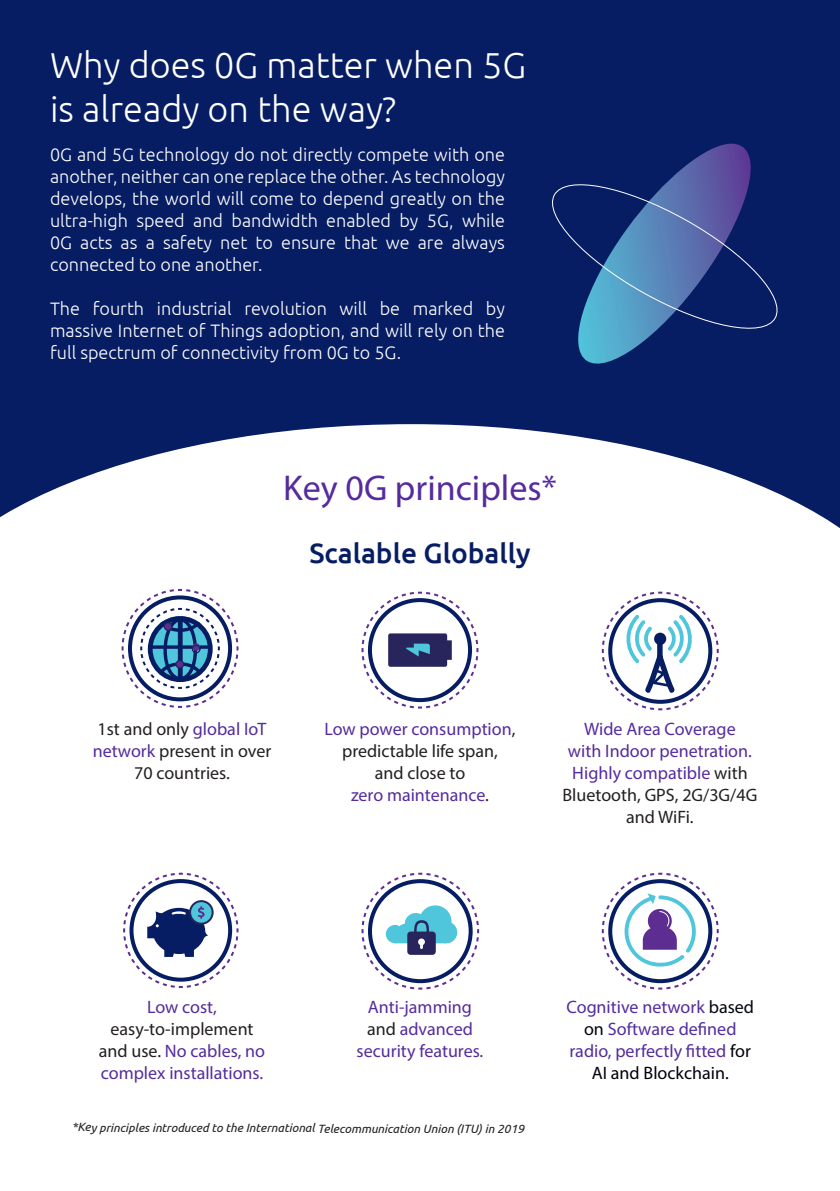
<style>
.page{position:relative;width:840px;height:1191px;background:#fff}
.page>*{position:absolute;margin:0;border:0;box-sizing:border-box;transform-origin:0 0}
.t1{font:300 36px/44px "Ubuntu";color:#fff}
.t2{font:36px "Myriad Pro";color:#552b9d}
.t3{font:500 28px "Ubuntu";color:#071d63}
.t4{font:300 18px/22px "Ubuntu";color:#fff;text-align:justify}
.t5{font:18px/22px "Myriad Pro";color:#552b9d;text-align:center}
.t6{font:18px/22px "Myriad Pro";color:#231f20;text-align:center}
.t7{font:italic 12px "Ubuntu";color:#231f20}
.s1{color:#552b9d}
.s2{color:#231f20}
.s3{color:#00060d}
.s4{color:#522d9f}
.s5{color:#00000d}
</style>
<div class="page">
<div style="left:0;top:0;width:839px;height:1191px;background:#071d63"></div>
<div style="left:0;top:424px;width:839px;height:767px;background:#fff"></div>
<svg style="left:122px;top:871px;width:117px;height:118px"></svg>
<svg style="left:360px;top:590px;width:119px;height:119px;background:#c6c7d8"></svg>
<svg style="left:600px;top:590px;width:119px;height:121px;background:#cfd8e5"></svg>
<svg style="left:120px;top:588px;width:119px;height:121px"></svg>
<svg style="left:360px;top:871px;width:120px;height:119px;background:#c7d4e2"></svg>
<svg style="left:600px;top:871px;width:119px;height:119px;background:#ced2e4"></svg>
<svg style="left:578px;top:144px;width:173px;height:220px"></svg>
<svg style="left:552px;top:175px;width:226px;height:163px"></svg>
<p class="t1" style="left:50px;top:42px;width:477px">Why does 0G matter when 5G is already on the way?</p>
<p class="t4" style="left:50px;top:143px;width:456px">0G and 5G technology do not directly compete with one another, neither can one replace the other. As technology develops, the world will come to depend greatly on the ultra-high speed and bandwidth enabled by 5G, while 0G acts as a safety net to ensure that we are always connected to one another.</p>
<p class="t4" style="left:50px;top:297px;width:456px">The fourth industrial revolution will be marked by massive Internet of Things adoption, and will rely on the full spectrum of connectivity from 0G to 5G.</p>
<p class="t2" style="left:283px;top:466px;width:275px">Key 0G principles*</p>
<p class="t3" style="left:309px;top:535px;width:223px">Scalable Globally</p>
<p class="t6" style="left:93px;top:717px;width:180px">1st and only <span class="s1">global IoT network</span> present in over<br>70 countries.</p>
<p class="t6" style="left:324px;top:717px;width:192px"><span class="s1">Low power consumption</span>, predictable life span,</p>
<p class="t6" style="left:374px;top:761px;width:92px">and close to</p>
<p class="t5" style="left:351px;top:783px;width:139px">zero maintenance<span class="s2">.</span></p>
<p class="t5" style="left:562px;top:717px;width:196px">Wide Area Coverage<br>with Indoor penetration.<br>Highly compatible <span class="s2">with<br>Bluetooth, GPS, 2G/3G/4G and WiFi.</span></p>
<p class="t5" style="left:147px;top:995px;width:71px">Low cost,</p>
<p class="t5" style="left:99px;top:1017px;width:168px"><span class="s2">easy-to-implement and use.</span> No cables, no complex installations.</p>
<p class="t5" style="left:368px;top:995px;width:105px">Anti-jamming</p>
<p class="t5" style="left:356px;top:1017px;width:128px"><span class="s2">and</span> advanced security features.</p>
<p class="t7" style="left:72px;top:1120px;width:453px">*Key principles introduced to the International Telecommunication Union (ITU) in 2019</p>
<p class="t5" style="left:566px;top:995px;width:189px">Cognitive network <span class="s3">based on</span> <span class="s4">Software defined radio</span>, perfectly fitted <span class="s5">for<br>AI and Blockchain.</span></p>
</div>
